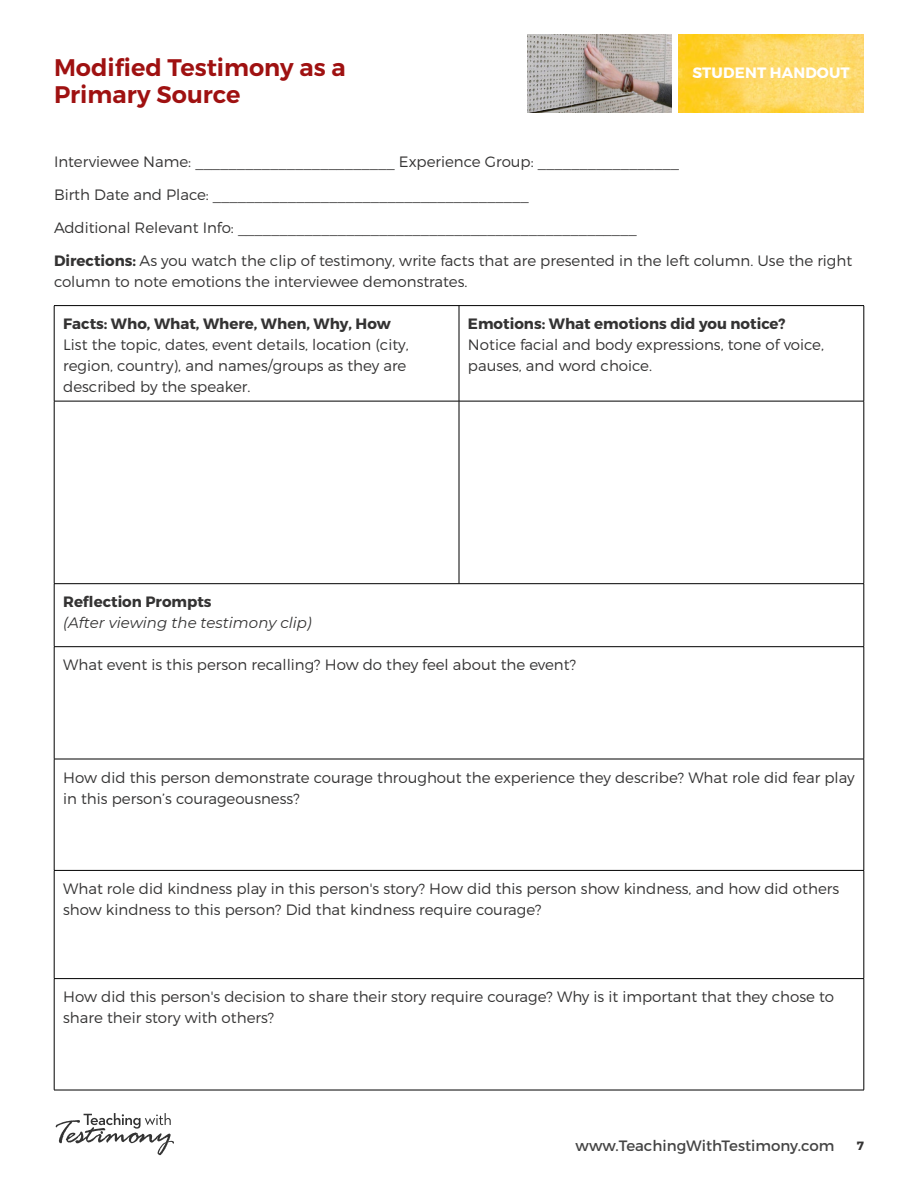
<style>
.page{position:relative;width:918px;height:1188px;background:#fff}
.page>*{position:absolute;margin:0;border:0;box-sizing:border-box;transform-origin:0 0}
.t1{font:600 24px "Montserrat";color:#9f1111}
.t2{font:300 15px/21px "Montserrat";color:#343333}
.t3{font:700 15px "Montserrat";color:#343333}
.t4{font:italic 15px "Montserrat";color:#343333}
.t5{font:15px "Montserrat";color:#454545}
.t6{font:700 15px "Montserrat";letter-spacing:.01em;color:#fff}
.t7{font:700 12px "Montserrat";color:#343333}
.s1{font-weight:700}
</style>
<div class="page">
<img style="left:527px;top:34px;width:145px;height:78px">
<img style="left:678px;top:34px;width:186px;height:78px">
<svg style="left:56px;top:1113px;width:115px;height:30px"></svg>
<hr style="left:54px;top:305px;width:405px;height:1px;background:#000">
<hr style="left:54px;top:306px;width:1px;height:95px;background:#000">
<hr style="left:459px;top:305px;width:405px;height:1px;background:#000">
<hr style="left:459px;top:306px;width:1px;height:95px;background:#000">
<hr style="left:864px;top:306px;width:1px;height:95px;background:#000">
<hr style="left:54px;top:401px;width:405px;height:1px;background:#000">
<hr style="left:54px;top:401px;width:1px;height:182px;background:#000">
<hr style="left:459px;top:401px;width:405px;height:1px;background:#000">
<hr style="left:459px;top:401px;width:1px;height:182px;background:#000">
<hr style="left:864px;top:401px;width:1px;height:182px;background:#000">
<hr style="left:54px;top:583px;width:405px;height:1px;background:#000">
<hr style="left:54px;top:584px;width:1px;height:62px;background:#000">
<hr style="left:459px;top:583px;width:405px;height:1px;background:#000">
<hr style="left:864px;top:584px;width:1px;height:62px;background:#000">
<hr style="left:54px;top:646px;width:405px;height:1px;background:#000">
<hr style="left:54px;top:647px;width:1px;height:112px;background:#000">
<hr style="left:459px;top:646px;width:405px;height:1px;background:#000">
<hr style="left:864px;top:647px;width:1px;height:112px;background:#000">
<hr style="left:54px;top:759px;width:405px;height:1px;background:#000">
<hr style="left:54px;top:759px;width:1px;height:111px;background:#000">
<hr style="left:459px;top:759px;width:405px;height:1px;background:#000">
<hr style="left:864px;top:759px;width:1px;height:111px;background:#000">
<hr style="left:54px;top:870px;width:405px;height:1px;background:#000">
<hr style="left:54px;top:871px;width:1px;height:107px;background:#000">
<hr style="left:459px;top:870px;width:405px;height:1px;background:#000">
<hr style="left:864px;top:871px;width:1px;height:107px;background:#000">
<hr style="left:54px;top:978px;width:405px;height:1px;background:#000">
<hr style="left:54px;top:979px;width:1px;height:111px;background:#000">
<hr style="left:459px;top:978px;width:405px;height:1px;background:#000">
<hr style="left:864px;top:979px;width:1px;height:111px;background:#000">
<hr style="left:54px;top:1090px;width:405px;height:1px;background:#000">
<hr style="left:459px;top:1090px;width:405px;height:1px;background:#000">
<h1 class="t1" style="left:54px;top:53px;width:293px">Modified Testimony as a</h1>
<p class="t6" style="left:693px;top:64px;width:159px">STUDENT HANDOUT</p>
<h1 class="t1" style="left:54px;top:80px;width:188px">Primary Source</h1>
<p class="t2" style="left:54px;top:151px;width:627px">Interviewee Name: ________________________ Experience Group: _________________</p>
<p class="t2" style="left:54px;top:184px;width:476px">Birth Date and Place: ______________________________________</p>
<p class="t2" style="left:54px;top:217px;width:584px">Additional Relevant Info: ________________________________________________</p>
<p class="t2" style="left:54px;top:250px;width:800px"><span class="s1">Directions:</span> As you watch the clip of testimony, write facts that are presented in the left column. Use the right column to note emotions the interviewee demonstrates.</p>
<p class="t3" style="left:63px;top:314px;width:329px">Facts: Who, What, Where, When, Why, How</p>
<p class="t2" style="left:63px;top:334px;width:347px">List the topic, dates, event details, location (city, region, country), and names/groups as they are described by the speaker.</p>
<p class="t3" style="left:468px;top:314px;width:319px">Emotions: What emotions did you notice?</p>
<p class="t2" style="left:468px;top:334px;width:358px">Notice facial and body expressions, tone of voice, pauses, and word choice.</p>
<p class="t3" style="left:63px;top:593px;width:150px">Reflection Prompts</p>
<p class="t4" style="left:63px;top:613px;width:250px">(After viewing the testimony clip)</p>
<p class="t2" style="left:63px;top:654px;width:514px">What event is this person recalling? How do they feel about the event?</p>
<p class="t2" style="left:63px;top:766px;width:793px">How did this person demonstrate courage throughout the experience they describe? What role did fear play in this person’s courageousness?</p>
<p class="t2" style="left:63px;top:878px;width:778px">What role did kindness play in this person's story? How did this person show kindness, and how did others show kindness to this person? Did that kindness require courage?</p>
<p class="t2" style="left:63px;top:986px;width:772px">How did this person's decision to share their story require courage? Why is it important that they chose to share their story with others?</p>
<p class="t5" style="left:576px;top:1136px;width:260px">www.TeachingWithTestimony.com</p>
<p class="t7" style="left:857px;top:1139px;width:9px">7</p>
</div>
